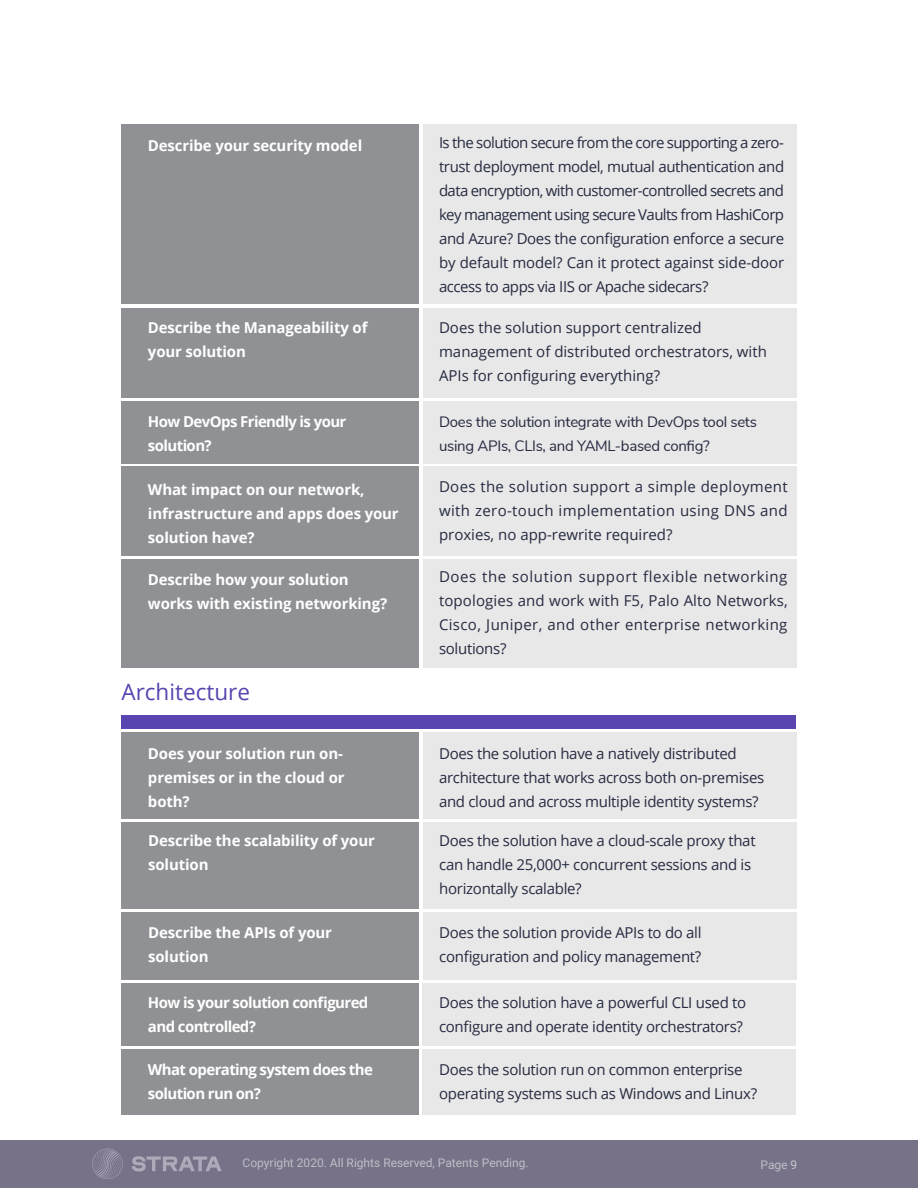
<style>
.page{position:relative;width:918px;height:1188px;background:#fff}
.page>*{position:absolute;margin:0;border:0;box-sizing:border-box;transform-origin:0 0}
.t1{font:22.5px "Open Sans";color:#5944b0}
.Paragraph_Style_1_1{font:15px/24px "Open Sans";letter-spacing:-.02em;color:#272a41}
.Paragraph_Style_1_1-2{font:700 15px/24px "Open Sans";letter-spacing:-.01em;color:#fff}
.Paragraph_Style_1_1-3{font:700 15px/24px "Open Sans";letter-spacing:-.04em;color:#fff}
.Paragraph_Style_1_1-4{font:15px/24px "Open Sans";color:#272a41}
.Paragraph_Style_1_1-5{font:15px/24px "Nunito Sans";letter-spacing:-.02em;color:#272a41}
.t2{font:12px "Roboto";color:#bebfc6}
.s1{color:#c5c8ce}
</style>
<div class="page">
<div style="left:0;top:1141px;width:918px;height:47px;background:#777288"></div>
<svg style="left:132px;top:1156px;width:90px;height:15px"></svg>
<svg style="left:92px;top:1149px;width:31px;height:30px"></svg>
<div style="left:122px;top:308px;width:297px;height:89px;background:#8f9194"></div>
<div style="left:122px;top:401px;width:297px;height:62px;background:#8f9194"></div>
<div style="left:122px;top:467px;width:297px;height:89px;background:#8f9194"></div>
<div style="left:122px;top:559px;width:297px;height:108px;background:#8f9194"></div>
<div style="left:122px;top:124px;width:297px;height:180px;background:#8f9194"></div>
<div style="left:423px;top:308px;width:373px;height:89px;background:#e7e8e7"></div>
<div style="left:423px;top:401px;width:373px;height:62px;background:#e7e8e7"></div>
<div style="left:423px;top:467px;width:373px;height:89px;background:#e7e8e7"></div>
<div style="left:423px;top:559px;width:373px;height:108px;background:#e7e8e7"></div>
<div style="left:423px;top:124px;width:373px;height:180px;background:#e7e8e7"></div>
<div style="left:122px;top:732px;width:297px;height:87px;background:#8f9194"></div>
<div style="left:423px;top:732px;width:373px;height:87px;background:#e7e8e7"></div>
<div style="left:122px;top:715px;width:674px;height:14px;background:#5944b0"></div>
<div style="left:122px;top:912px;width:297px;height:68px;background:#8f9194"></div>
<div style="left:122px;top:984px;width:297px;height:62px;background:#8f9194"></div>
<div style="left:122px;top:1049px;width:297px;height:66px;background:#8f9194"></div>
<div style="left:122px;top:822px;width:297px;height:87px;background:#8f9194"></div>
<div style="left:423px;top:912px;width:373px;height:68px;background:#e7e8e7"></div>
<div style="left:423px;top:984px;width:373px;height:62px;background:#e7e8e7"></div>
<div style="left:423px;top:1049px;width:373px;height:66px;background:#e7e8e7"></div>
<div style="left:423px;top:822px;width:373px;height:87px;background:#e7e8e7"></div>
<p class="Paragraph_Style_1_1-2" style="left:148px;top:133px;width:216px">Describe your security model</p>
<p class="Paragraph_Style_1_1-2" style="left:148px;top:316px;width:221px">Describe the Manageability of your solution</p>
<p class="Paragraph_Style_1_1-3" style="left:148px;top:409px;width:200px">How DevOps Friendly is your solution?</p>
<p class="Paragraph_Style_1_1-2" style="left:148px;top:477px;width:252px">What impact on our network, infrastructure and apps does your solution have?</p>
<p class="Paragraph_Style_1_1-2" style="left:148px;top:567px;width:241px">Describe how your solution works with existing networking?</p>
<h3 class="t1" style="left:122px;top:676px;width:130px">Architecture</h3>
<p class="Paragraph_Style_1_1" style="left:439px;top:130px;width:347px;text-align:justify">Is the solution secure from the core supporting a zero&shy;trust deployment model, mutual authentication and data encryption, with customer-controlled secrets and key management using secure Vaults from HashiCorp and Azure? Does the configuration enforce a secure by default model? Can it protect against side-door access to apps via IIS or Apache sidecars?</p>
<p class="Paragraph_Style_1_1-4" style="left:439px;top:316px;width:329px">Does the solution support centralized management of distributed orchestrators, with<br>APIs for configuring everything?</p>
<p class="Paragraph_Style_1_1-5" style="left:439px;top:409px;width:319px">Does the solution integrate with DevOps tool sets using APIs, CLIs, and YAML-based config?</p>
<p class="Paragraph_Style_1_1" style="left:439px;top:474px;width:350px;text-align:justify">Does the solution support a simple deployment with zero-touch implementation using DNS and proxies, no app-rewrite required?</p>
<p class="Paragraph_Style_1_1" style="left:439px;top:564px;width:350px;text-align:justify">Does the solution support flexible networking topologies and work with F5, Palo Alto Networks, Cisco, Juniper, and other enterprise networking solutions?</p>
<p class="Paragraph_Style_1_1-2" style="left:148px;top:741px;width:198px;text-align:justify">Does your solution run on&shy;premises or in the cloud or both?</p>
<p class="Paragraph_Style_1_1" style="left:439px;top:741px;width:327px">Does the solution have a natively distributed architecture that works across both on-premises and cloud and across multiple identity systems?</p>
<p class="Paragraph_Style_1_1-2" style="left:148px;top:828px;width:228px">Describe the scalability of your solution</p>
<p class="Paragraph_Style_1_1-2" style="left:148px;top:920px;width:185px">Describe the APIs of your solution</p>
<p class="Paragraph_Style_1_1-3" style="left:148px;top:990px;width:222px">How is your solution configured and controlled?</p>
<p class="Paragraph_Style_1_1-3" style="left:148px;top:1057px;width:226px">What operating system does the solution run on?</p>
<p class="Paragraph_Style_1_1" style="left:439px;top:828px;width:318px">Does the solution have a cloud-scale proxy that can handle 25,000+ concurrent sessions and is horizontally scalable?</p>
<p class="Paragraph_Style_1_1" style="left:439px;top:920px;width:264px">Does the solution provide APIs to do all configuration and policy management?</p>
<p class="Paragraph_Style_1_1" style="left:439px;top:990px;width:309px">Does the solution have a powerful CLI used to configure and operate identity orchestrators?</p>
<p class="Paragraph_Style_1_1" style="left:439px;top:1057px;width:320px">Does the solution run on common enterprise operating systems such as Windows and Linux?</p>
<p class="t2" style="left:243px;top:1154px;width:287px">Copyright 2020. All Rights Reserved, Patents Pending.</p>
<p class="t2" style="left:761px;top:1157px;width:38px">Page <span class="s1">9</span></p>
</div>
